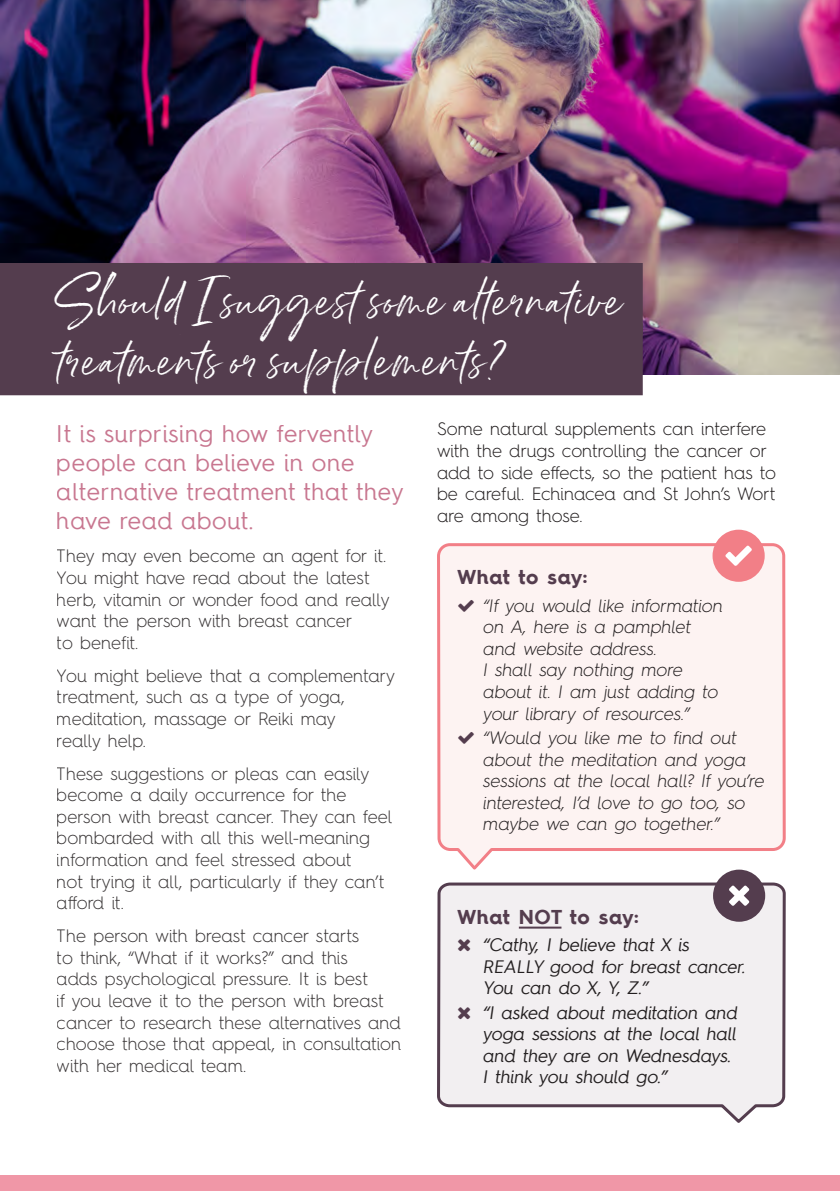
<style>
.page{position:relative;width:840px;height:1191px;background:#fff}
.page>*{position:absolute;margin:0;border:0;box-sizing:border-box;transform-origin:0 0}
.Heading_Script_on_Pu{font:40px "Belluga";letter-spacing:.03em;color:#fff}
.t1{font:24px/28.8px "Hurme Geometric Sans 4 W00";letter-spacing:.03em;color:#c26783}
.t2{font:700 20px "Hurme Geometric Sans 4 W00";letter-spacing:.025em;color:#543d4e}
.t3{font:300 18px/21.6px "Hurme Geometric Sans 4 W00";color:#231f20}
.t4{font:18px/21.6px "Hurme Geometric Sans 4 W00";color:#231f20}
</style>
<div class="page">
<div style="left:0;top:1175px;width:839px;height:16px;background:#f097a7"></div>
<img style="left:0;top:0;width:839px;height:374px">
<div style="left:0;top:263px;width:642px;height:72px;background:#543d4e"></div>
<div style="left:0;top:323px;width:642px;height:72px;background:#543d4e"></div>
<svg style="left:437px;top:881px;width:349px;height:242px"></svg>
<div style="left:712px;top:869px;width:52px;height:52px;background:#543d4e;border-radius:50%"></div>
<svg style="left:729px;top:885px;width:19px;height:20px"></svg>
<svg style="left:437px;top:541px;width:349px;height:331px"></svg>
<div style="left:712px;top:529px;width:52px;height:53px;background:#f27f87;border-radius:50%"></div>
<svg style="left:725px;top:545px;width:26px;height:21px"></svg>
<svg style="left:458px;top:939px;width:12px;height:12px"></svg>
<svg style="left:458px;top:1006px;width:12px;height:12px"></svg>
<svg style="left:458px;top:599px;width:15px;height:12px"></svg>
<svg style="left:458px;top:732px;width:15px;height:12px"></svg>
<p class="Heading_Script_on_Pu" style="left:57px;top:277px;width:566px">Should Isuggest some alternative</p>
<p class="Heading_Script_on_Pu" style="left:57px;top:337px;width:447px">treatments or supplements?</p>
<h2 class="t1" style="left:57px;top:418px;width:348px">It is surprising how fervently people can believe in one alternative treatment that they have read about.</h2>
<p class="t3" style="left:57px;top:545px;width:334px">They may even become an agent for it.<br>You might have read about the latest herb, vitamin or wonder food and really want the person with breast cancer<br>to benefit.</p>
<p class="t3" style="left:57px;top:664px;width:339px">You might believe that a complementary treatment, such as a type of yoga, meditation, massage or Reiki may<br>really help.</p>
<p class="t3" style="left:57px;top:762px;width:337px">These suggestions or pleas can easily become a daily occurrence for the person with breast cancer. They can feel bombarded with all this well-meaning information and feel stressed about<br>not trying it all, particularly if they can’t afford it.</p>
<p class="t3" style="left:57px;top:924px;width:346px">The person with breast cancer starts<br>to think, “What if it works?” and this<br>adds psychological pressure. It is best<br>if you leave it to the person with breast cancer to research these alternatives and choose those that appeal, in consultation with her medical team.</p>
<p class="t3" style="left:437px;top:418px;width:340px">Some natural supplements can interfere with the drugs controlling the cancer or add to side effects, so the patient has to be careful. Echinacea and St John’s Wort are among those.</p>
<p class="t2" style="left:457px;top:563px;width:132px">What to say:</p>
<p class="t3" style="left:482px;top:594px;width:244px">“If you would like information on A, here is a pamphlet and website address.<br>I shall say nothing more about it. I am j ust adding to your library of resources.”</p>
<p class="t3" style="left:482px;top:726px;width:286px">“Would you like me to find out about the meditation and yoga sessions at the local hall? If you’re interested, I’d love to go too, so maybe we can go together.”</p>
<p class="t2" style="left:457px;top:902px;width:183px">What NOT to say:</p>
<p class="t4" style="left:482px;top:933px;width:267px">“Cathy, I believe that X is<br>REALLY good for breast cancer.<br>You can do X, Y, Z.”</p>
<p class="t4" style="left:482px;top:1001px;width:259px">“I asked about meditation and yoga sessions at the local hall and they are on Wednesdays.<br>I think you should go.”</p>
</div>
